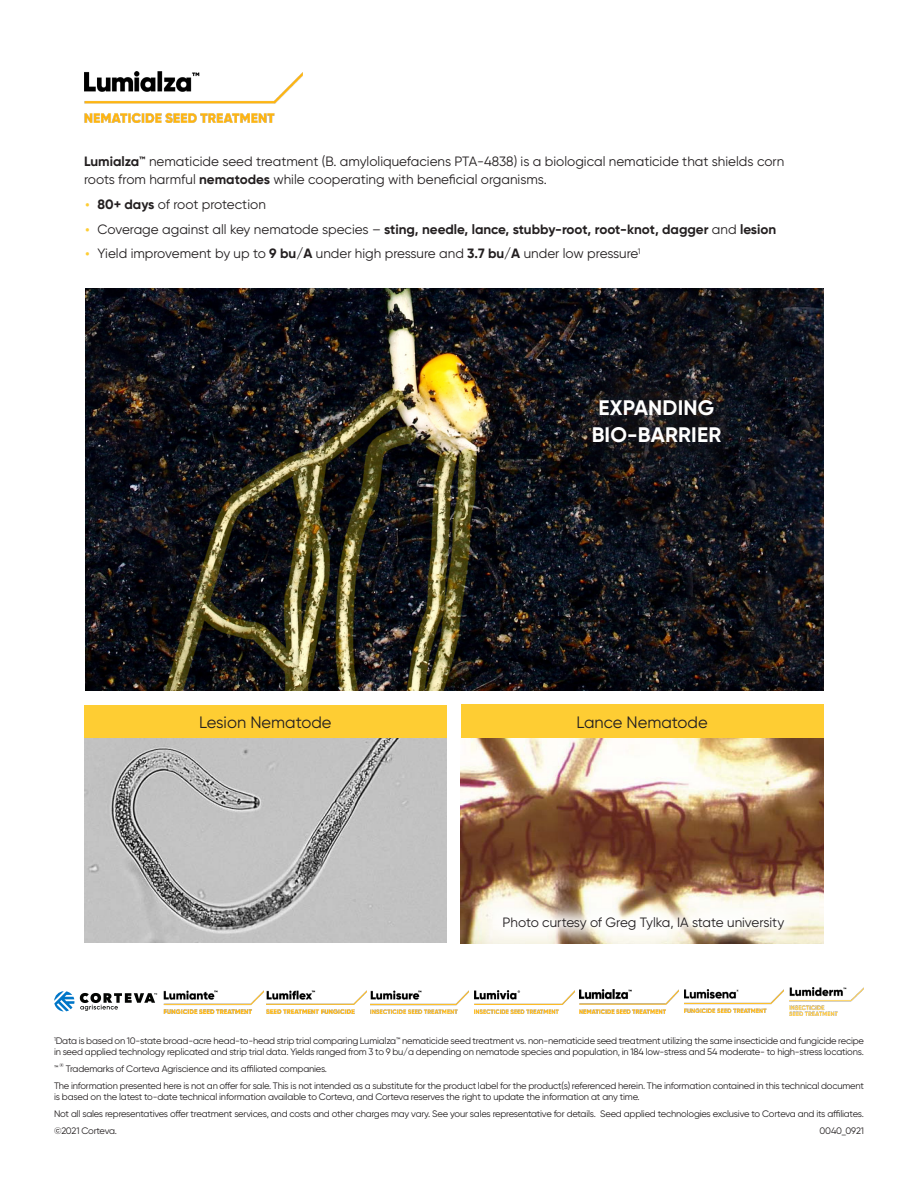
<style>
.page{position:relative;width:918px;height:1188px;background:#fff}
.page>*{position:absolute;margin:0;border:0;box-sizing:border-box;transform-origin:0 0}
.t1{font:700 21px/27px "Gilroy";letter-spacing:.01em;color:#fff;text-align:center}
.t2{font:16.5px "Gilroy";color:#231f20}
.t3{font:13.5px/18px "Gilroy";color:#231f20}
.t4{font:700 13.5px "Gilroy";color:#231f20}
.t5{font:9.3px/10.5px "Gilroy";letter-spacing:-.02em;color:#231f20}
.t6{font:5.4px "Gilroy";color:#231f20}
.s1{font-weight:700}
.s2{font-family:"Bree Serif";color:#fecd33}
.s3{font-family:"Bree Serif";font-weight:400;color:#fecd33}
.s4{font-weight:400}
</style>
<div class="page">
<img style="left:84px;top:71px;width:218px;height:52px">
<img style="left:86px;top:289px;width:737px;height:402px">
<div style="left:550px;top:356px;width:213px;height:131px;background:#231f20;opacity:.89"></div>
<img style="left:84px;top:738px;width:363px;height:204px">
<img style="left:461px;top:738px;width:362px;height:205px">
<div style="left:485px;top:898px;width:317px;height:51px;background:#fff;opacity:.9"></div>
<div style="left:84px;top:705px;width:363px;height:33px;background:#fecd33"></div>
<div style="left:461px;top:705px;width:363px;height:33px;background:#fecd33"></div>
<img style="left:267px;top:990px;width:99px;height:24px">
<img style="left:163px;top:990px;width:100px;height:24px">
<img style="left:371px;top:990px;width:98px;height:24px">
<img style="left:474px;top:990px;width:101px;height:23px">
<img style="left:580px;top:990px;width:99px;height:23px">
<img style="left:789px;top:987px;width:75px;height:28px">
<img style="left:684px;top:989px;width:100px;height:24px">
<svg style="left:54px;top:991px;width:103px;height:20px"></svg>
<p class="t3" style="left:84px;top:152px;width:702px"><span class="s1">Lumialza™</span> nematicide seed treatment (B. amyloliquefaciens PTA-4838) is a biological nematicide that shields corn roots from harmful <span class="s1">nematodes</span> while cooperating with beneficial organisms.</p>
<p class="t3" style="left:84px;top:195px;width:183px"><span class="s2">•</span> <span class="s1">80+ days</span> of root protection</p>
<p class="t4" style="left:84px;top:220px;width:694px"><span class="s3">•</span> <span class="s4">Coverage against all key nematode species –</span> sting, needle, lance, stubby-root, root-knot, dagger <span class="s4">and</span> lesion</p>
<p class="t3" style="left:84px;top:244px;width:558px"><span class="s2">•</span> Yield improvement by up to <span class="s1">9 bu/A</span> under high pressure and <span class="s1">3.7 bu/A</span> under low pressure<sup>1</sup></p>
<p class="t1" style="left:592px;top:394px;width:131px">EXPANDING<br>BIO-BARRIER</p>
<p class="t2" style="left:199px;top:712px;width:134px">Lesion Nematode</p>
<p class="t2" style="left:576px;top:712px;width:133px">Lance Nematode</p>
<p class="t3" style="left:503px;top:913px;width:283px">Photo curtesy of Greg Tylka, IA state university</p>
<p class="t5" style="left:54px;top:1036px;width:812px"><sup>1</sup>Data is based on 10-state broad-acre head-to-head strip trial comparing Lumialza™ nematicide seed treatment vs. non-nematicide seed treatment utilizing the same insecticide and fungicide recipe in seed applied technology replicated and strip trial data. Yields ranged from 3 to 9 bu/a depending on nematode species and population, in 184 low-stress and 54 moderate- to high-stress locations.</p>
<p class="t5" style="left:54px;top:1063px;width:6px">™</p>
<p class="t6" style="left:59px;top:1062px;width:6px">®</p>
<p class="t5" style="left:66px;top:1063px;width:263px">Trademarks of Corteva Agriscience and its affiliated companies.</p>
<p class="t5" style="left:54px;top:1081px;width:812px">The information presented here is not an offer for sale. This is not intended as a substitute for the product label for the product(s) referenced herein. The information contained in this technical document is based on the latest to-date technical information available to Corteva, and Corteva reserves the right to update the information at any time.</p>
<p class="t5" style="left:54px;top:1108px;width:811px">Not all sales representatives offer treatment services, and costs and other charges may vary. See your sales representative for details. Seed applied technologies exclusive to Corteva and its affiliates.</p>
<p class="t5" style="left:54px;top:1126px;width:65px">©2021 Corteva.</p>
<p class="t5" style="left:820px;top:1126px;width:46px">0040_0921</p>
</div>
